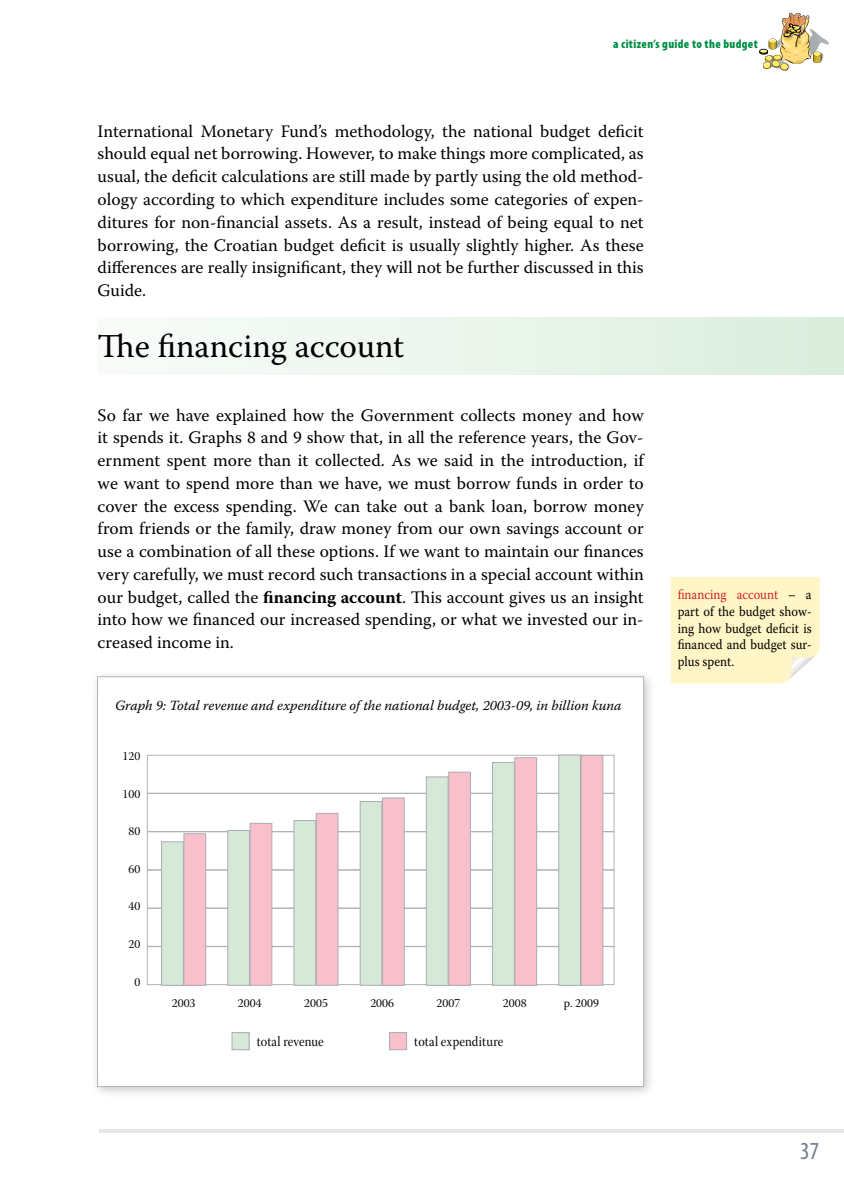
<style>
.page{position:relative;width:844px;height:1191px;background:#fff}
.page>*{position:absolute;margin:0;border:0;box-sizing:border-box;transform-origin:0 0}
.t1{font:33.25px "Warnock Pro";color:#000}
.t2{font:condensed 24.5px "Myriad Pro";color:#6d7c8e}
.t3{font:17.5px/22.8px "Warnock Pro";color:#000;text-align:justify}
.t4{font:14px/16.8px "Warnock Pro";color:#000;text-align:justify;scale:.9 1}
.t5{font:italic 14px "Warnock Pro";color:#000}
.t6{font:14px "Warnock Pro Subh";letter-spacing:.005em;color:#000;scale:.9 1}
.t7{font:12.25px "Warnock Pro Subh";letter-spacing:.01em;color:#000}
.t8{font:900 condensed 12.25px "Myriad Pro";letter-spacing:.03em;color:#008e45}
.s1{font-weight:700}
.s2{color:#d2232a}
</style>
<div class="page">
<div style="left:98px;top:317px;width:745px;height:58px;background:linear-gradient(to right,#fafcfa,#dbeede)"></div>
<img style="left:759px;top:12px;width:70px;height:59px">
<div style="left:89px;top:668px;width:567px;height:431px;background:#000;opacity:.22"></div>
<div style="left:97px;top:677px;width:546px;height:409px;background:#fff"></div>
<div style="left:147px;top:946px;width:467px;height:38px;border:1px solid #b1b4b6"></div>
<div style="left:147px;top:908px;width:467px;height:38px;border:1px solid #b1b4b6"></div>
<div style="left:147px;top:870px;width:467px;height:38px;border:1px solid #b1b4b6"></div>
<div style="left:147px;top:831px;width:467px;height:39px;border:1px solid #b1b4b6"></div>
<div style="left:147px;top:793px;width:467px;height:38px;border:1px solid #b1b4b6"></div>
<div style="left:147px;top:755px;width:467px;height:38px;border:1px solid #b1b4b6"></div>
<div style="left:184px;top:833px;width:22px;height:152px;background:#f9c0cb"></div>
<div style="left:184px;top:833px;width:22px;height:152px;border:1px solid #abadb0"></div>
<div style="left:161px;top:841px;width:22px;height:144px;background:#d6e9d8"></div>
<div style="left:161px;top:841px;width:22px;height:144px;border:1px solid #abadb0"></div>
<div style="left:250px;top:823px;width:22px;height:162px;background:#f9c0cb"></div>
<div style="left:250px;top:823px;width:22px;height:162px;border:1px solid #abadb0"></div>
<div style="left:228px;top:830px;width:21px;height:155px;background:#d6e9d8"></div>
<div style="left:227px;top:830px;width:23px;height:155px;border:1px solid #abadb0"></div>
<div style="left:316px;top:813px;width:22px;height:172px;background:#f9c0cb"></div>
<div style="left:316px;top:813px;width:22px;height:172px;border:1px solid #abadb0"></div>
<div style="left:294px;top:820px;width:21px;height:165px;background:#d6e9d8"></div>
<div style="left:294px;top:820px;width:22px;height:165px;border:1px solid #abadb0"></div>
<div style="left:382px;top:798px;width:22px;height:187px;background:#f9c0cb"></div>
<div style="left:382px;top:797px;width:22px;height:188px;border:1px solid #abadb0"></div>
<div style="left:360px;top:801px;width:22px;height:184px;background:#d6e9d8"></div>
<div style="left:360px;top:801px;width:22px;height:184px;border:1px solid #abadb0"></div>
<div style="left:448px;top:772px;width:22px;height:213px;background:#f9c0cb"></div>
<div style="left:448px;top:772px;width:22px;height:213px;border:1px solid #abadb0"></div>
<div style="left:426px;top:777px;width:22px;height:208px;background:#d6e9d8"></div>
<div style="left:426px;top:776px;width:22px;height:209px;border:1px solid #abadb0"></div>
<div style="left:514px;top:757px;width:22px;height:228px;background:#f9c0cb"></div>
<div style="left:514px;top:757px;width:22px;height:228px;border:1px solid #abadb0"></div>
<div style="left:492px;top:762px;width:22px;height:223px;background:#d6e9d8"></div>
<div style="left:492px;top:762px;width:22px;height:223px;border:1px solid #abadb0"></div>
<div style="left:581px;top:755px;width:21px;height:230px;background:#f9c0cb"></div>
<div style="left:580px;top:755px;width:23px;height:230px;border:1px solid #abadb0"></div>
<div style="left:558px;top:755px;width:22px;height:230px;background:#d6e9d8"></div>
<div style="left:558px;top:755px;width:22px;height:230px;border:1px solid #abadb0"></div>
<div style="left:232px;top:1032px;width:17px;height:17px;background:#d6e9d8"></div>
<div style="left:232px;top:1032px;width:17px;height:18px;border:1px solid #abadb0"></div>
<div style="left:389px;top:1032px;width:17px;height:17px;background:#f9c0cb"></div>
<div style="left:389px;top:1032px;width:18px;height:18px;border:1px solid #abadb0"></div>
<hr style="left:99px;top:1129px;width:744px;height:3px;background:#e6e7e8">
<div style="left:670px;top:577px;width:149px;height:106px;background:#fff5c7"></div>
<p class="t8" style="left:613px;top:36px;width:146px">a citizen’s guide to the budget</p>
<p class="t3" style="left:98px;top:119px;width:547px">International Monetary Fund’s methodology, the national budget deficit should equal net borrowing. However, to make things more complicated, as usual, the deficit calculations are still made by partly using the old method&shy;ology according to which expenditure includes some categories of expen&shy;ditures for non-financial assets. As a result, instead of being equal to net borrowing, the Croatian budget deficit is usually slightly higher. As these differences are really insignificant, they will not be further discussed in this Guide.</p>
<h1 class="t1" style="left:98px;top:326px;width:308px">The financing account</h1>
<p class="t3" style="left:98px;top:403px;width:547px">So far we have explained how the Government collects money and how it spends it. Graphs 8 and 9 show that, in all the reference years, the Gov&shy;ernment spent more than it collected. As we said in the introduction, if we want to spend more than we have, we must borrow funds in order to cover the excess spending. We can take out a bank loan, borrow money from friends or the family, draw money from our own savings account or use a combination of all these options. If we want to maintain our finances very carefully, we must record such transactions in a special account within our budget, called the <span class="s1">financing account</span>. This account gives us an insight into how we financed our increased spending, or what we invested our in&shy;creased income in.</p>
<p class="t5" style="left:115px;top:697px;width:507px">Graph 9: Total revenue and expenditure of the national budget, 2003-09, in billion kuna</p>
<p class="t7" style="left:122px;top:749px;width:19px">120</p>
<p class="t7" style="left:122px;top:786px;width:19px">100</p>
<p class="t7" style="left:128px;top:824px;width:13px">80</p>
<p class="t7" style="left:128px;top:862px;width:13px">60</p>
<p class="t7" style="left:128px;top:899px;width:13px">40</p>
<p class="t7" style="left:128px;top:937px;width:13px">20</p>
<p class="t7" style="left:134px;top:975px;width:7px">0</p>
<p class="t7" style="left:172px;top:996px;width:25px">2003</p>
<p class="t7" style="left:238px;top:996px;width:25px">2004</p>
<p class="t7" style="left:304px;top:996px;width:25px">2005</p>
<p class="t7" style="left:370px;top:996px;width:25px">2006</p>
<p class="t7" style="left:436px;top:996px;width:25px">2007</p>
<p class="t7" style="left:502px;top:996px;width:25px">2008</p>
<p class="t7" style="left:563px;top:996px;width:37px">p. 2009</p>
<p class="t6" style="left:257px;top:1033px;width:76px">total revenue</p>
<p class="t6" style="left:414px;top:1033px;width:101px">total expenditure</p>
<p class="t4" style="left:677px;top:586px;width:150px"><span class="s2">financing account</span> – a part of the budget show&shy;ing how budget deficit is financed and budget sur&shy;plus spent.</p>
<h2 class="t2" style="left:800px;top:1136px;width:19px">37</h2>
</div>
